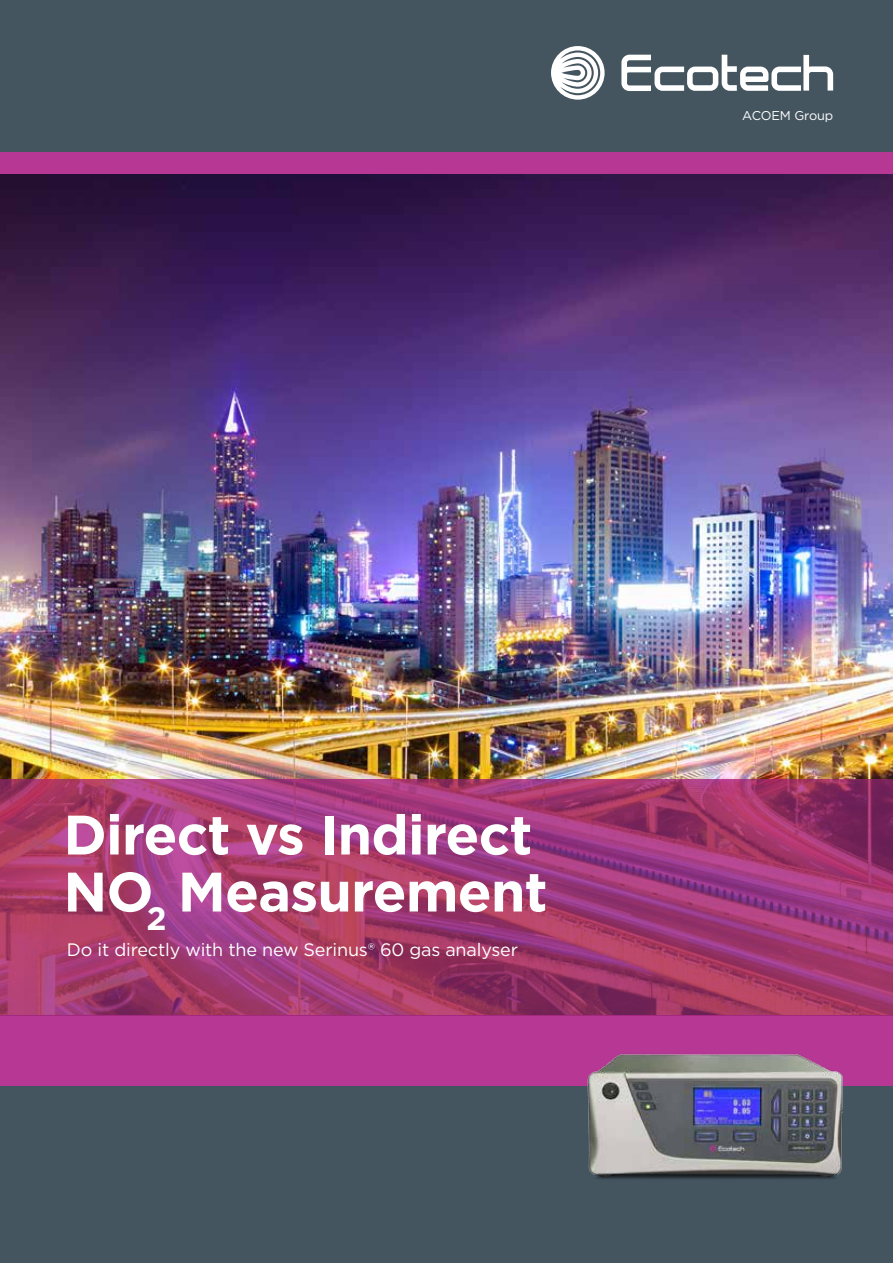
<style>
.page{position:relative;width:893px;height:1263px;background:#fff}
.page>*{position:absolute;margin:0;border:0;box-sizing:border-box;transform-origin:0 0}
.t1{font:700 55.5px/57px "Gotham";letter-spacing:-.015em;color:#fff}
.t2{font:18px "Gotham";letter-spacing:-.01em;color:#fff}
.t3{font:12.75px "Gotham";letter-spacing:-.01em;color:#fff}
</style>
<div class="page">
<img style="left:0;top:174px;width:893px;height:605px">
<div style="left:0;top:0;width:893px;height:153px;background:#455560"></div>
<svg style="left:551px;top:46px;width:54px;height:54px"></svg>
<svg style="left:621px;top:55px;width:212px;height:36px"></svg>
<div style="left:0;top:1016px;width:893px;height:247px;background:#455560"></div>
<div style="left:0;top:1016px;width:893px;height:70px;background:#b63794"></div>
<svg style="left:0;top:779px;width:893px;height:237px;background:#a23970"></svg>
<div style="left:0;top:152px;width:893px;height:22px;background:#b63794"></div>
<img style="left:587px;top:1053px;width:256px;height:126px">
<p class="t3" style="left:742px;top:107px;width:92px">ACOEM Group</p>
<h1 class="t1" style="left:63px;top:806px;width:486px">Direct vs Indirect<br>NO<sub>2</sub> Measurement</h1>
<p class="t2" style="left:67px;top:938px;width:452px">Do it directly with the new Serinus® 60 gas analyser</p>
</div>
